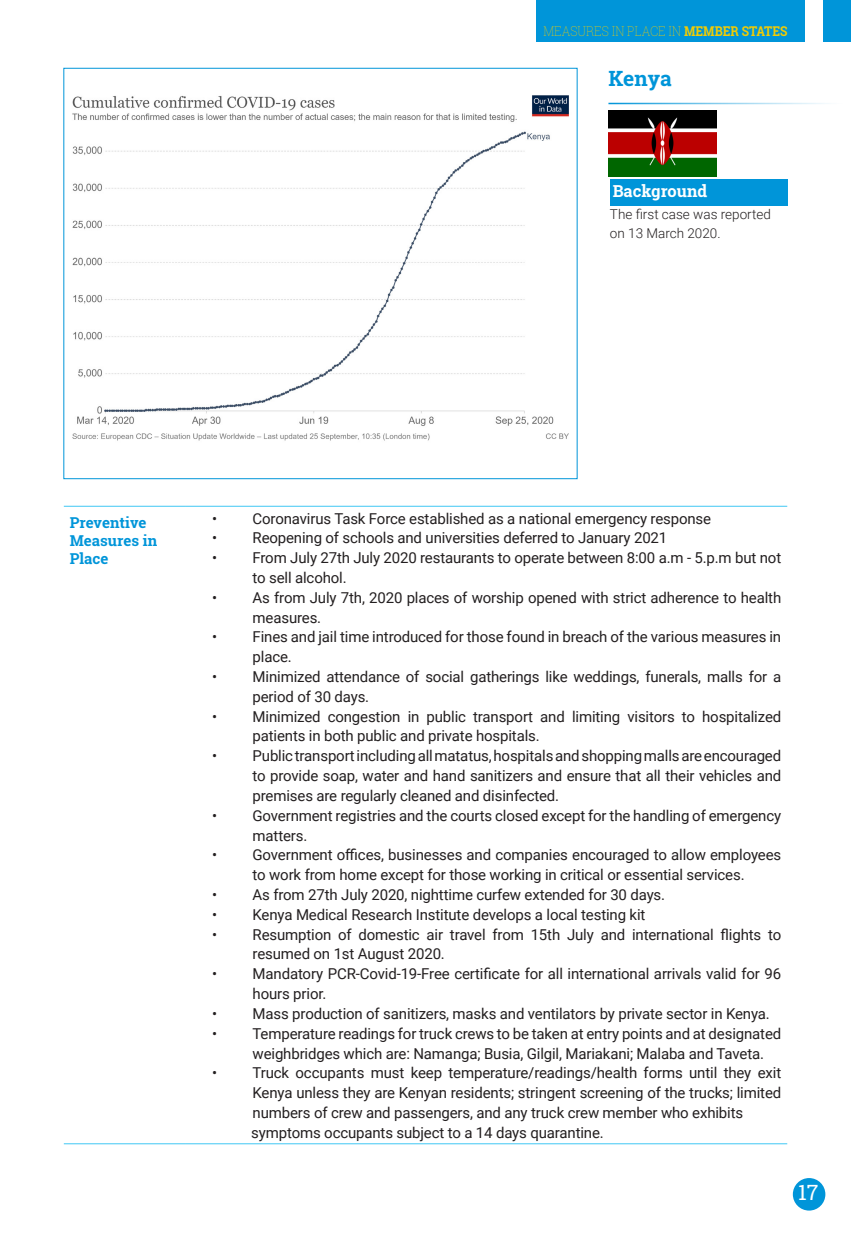
<style>
.page{position:relative;width:851px;height:1234px;background:#fff}
.page>*{position:absolute;margin:0;border:0;box-sizing:border-box;transform-origin:0 0}
.t1{font:700 21px "Roboto Slab";letter-spacing:-.005em;color:#0095d9}
.t2{font:21px "Roboto Slab";color:#fff}
.t3{font:700 16.5px "Roboto Slab";color:#fff}
.indent_in_measures{font:15px/19.8px "Roboto";letter-spacing:-.01em;color:#231f20}
.t4{font:700 15px/18px "Roboto Slab";color:#0095d9}
.t5{font:300 13.5px/19.5px "Roboto";color:#231f20}
.t6{font:100 13.5px "Roboto Slab";color:#f2cc03;scale:.9 1}
.s1{font-weight:700}
</style>
<div class="page">
<div style="left:536px;top:0;width:314px;height:42px;background:#0095d9"></div>
<div style="left:792px;top:1177px;width:33px;height:33px;background:#0095d9;border-radius:50%"></div>
<div style="left:804px;top:0;width:18px;height:55px;background:#fff"></div>
<hr style="left:64px;top:506px;width:121px;height:1px;background:#40c7f4">
<hr style="left:185px;top:506px;width:602px;height:1px;background:#40c7f4">
<hr style="left:64px;top:1143px;width:121px;height:1px;background:#40c7f4">
<hr style="left:185px;top:1143px;width:602px;height:1px;background:#40c7f4">
<hr style="left:608px;top:103px;width:242px;height:1px;background:#0095d9">
<img style="left:608px;top:110px;width:108px;height:66px">
<div style="left:610px;top:180px;width:177px;height:26px;background:#0095d9"></div>
<img style="left:72px;top:95px;width:497px;height:346px">
<p class="t6" style="left:543px;top:22px;width:273px">MEASURES IN PLACE IN <span class="s1">MEMBER STATES</span></p>
<p class="t1" style="left:608px;top:64px;width:65px">Kenya</p>
<p class="t3" style="left:612px;top:180px;width:96px">Background</p>
<p class="t5" style="left:610px;top:203px;width:162px">The first case was reported on 13 March 2020.</p>
<p class="t4" style="left:70px;top:513px;width:89px">Preventive<br>Measures in<br>Place</p>
<p class="indent_in_measures" style="left:212px;top:507px;width:500px">• Coronavirus Task Force established as a national emergency response</p>
<p class="indent_in_measures" style="left:212px;top:527px;width:456px">• Reopening of schools and universities deferred to January 2021</p>
<p class="indent_in_measures" style="left:252px;top:547px;width:530px;text-indent:-40px">• From July 27th July 2020 restaurants to operate between 8:00 a.m - 5.p.m but not to sell alcohol.</p>
<p class="indent_in_measures" style="left:252px;top:587px;width:530px;text-indent:-40px">• As from July 7th, 2020 places of worship opened with strict adherence to health measures.</p>
<p class="indent_in_measures" style="left:252px;top:626px;width:530px;text-indent:-40px">• Fines and jail time introduced for those found in breach of the various measures in place.</p>
<p class="indent_in_measures" style="left:252px;top:666px;width:530px;text-indent:-40px">• Minimized attendance of social gatherings like weddings, funerals, malls for a period of 30 days.</p>
<p class="indent_in_measures" style="left:252px;top:705px;width:530px;text-indent:-40px">• Minimized congestion in public transport and limiting visitors to hospitalized patients in both public and private hospitals.</p>
<p class="indent_in_measures" style="left:252px;top:745px;width:530px;text-align:justify;text-indent:-40px">• Publictransportincludingallmatatus,hospitalsandshoppingmallsareencouraged to provide soap, water and hand sanitizers and ensure that all their vehicles and premises are regularly cleaned and disinfected.</p>
<p class="indent_in_measures" style="left:252px;top:804px;width:530px;text-indent:-40px">• Government registries and the courts closed except for the handling of emergency matters.</p>
<p class="indent_in_measures" style="left:212px;top:844px;width:570px;text-align:center">• Government offices, businesses and companies encouraged to allow employees to work from home except for those working in critical or essential services.</p>
<p class="indent_in_measures" style="left:212px;top:884px;width:454px">• As from 27th July 2020, nighttime curfew extended for 30 days.</p>
<p class="indent_in_measures" style="left:212px;top:903px;width:435px">• Kenya Medical Research Institute develops a local testing kit</p>
<p class="indent_in_measures" style="left:252px;top:923px;width:530px;text-indent:-40px">• Resumption of domestic air travel from 15th July and international flights to resumed on 1st August 2020.</p>
<p class="indent_in_measures" style="left:252px;top:963px;width:530px;text-indent:-40px">• Mandatory PCR-Covid-19-Free certificate for all international arrivals valid for 96 hours prior.</p>
<p class="indent_in_measures" style="left:212px;top:1002px;width:559px">• Mass production of sanitizers, masks and ventilators by private sector in Kenya.</p>
<p class="indent_in_measures" style="left:252px;top:1022px;width:530px;text-indent:-40px">• Temperature readings for truck crews to be taken at entry points and at designated weighbridges which are: Namanga; Busia, Gilgil, Mariakani; Malaba and Taveta.</p>
<p class="indent_in_measures" style="left:252px;top:1062px;width:530px;text-align:justify;text-indent:-40px">• Truck occupants must keep temperature/readings/health forms until they exit Kenya unless they are Kenyan residents; stringent screening of the trucks; limited numbers of crew and passengers, and any truck crew member who exhibits</p>
<p class="indent_in_measures" style="left:251px;top:1121px;width:354px">symptoms occupants subject to a 14 days quarantine.</p>
<h1 class="t2" style="left:798px;top:1177px;width:22px">17</h1>
</div>
